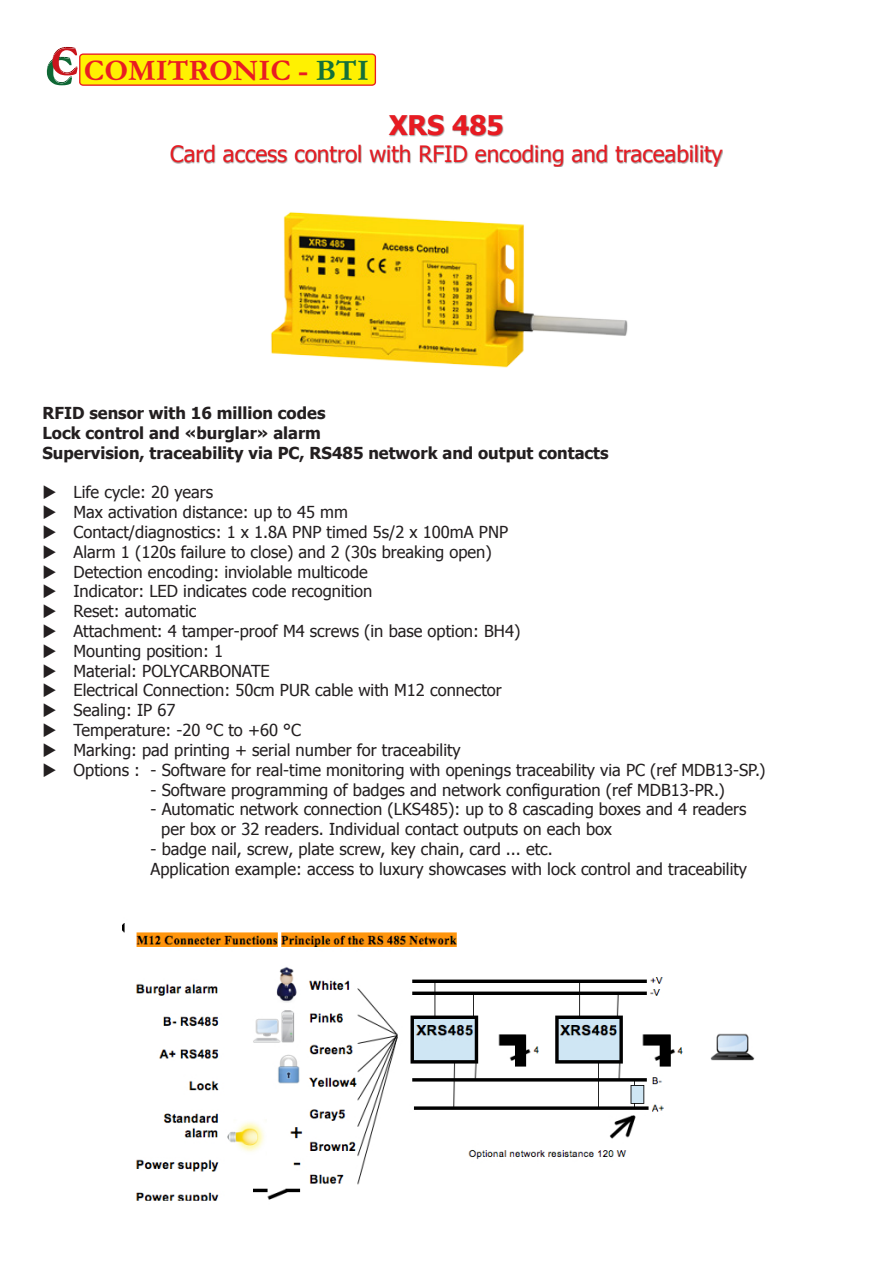
<style>
.page{position:relative;width:893px;height:1263px;background:#fff}
.page>*{position:absolute;margin:0;border:0;box-sizing:border-box;transform-origin:0 0}
.t1{font:700 30.15px "Garamond";color:#e91c22}
.t2{font:700 27px "Tahoma";color:#e71b22}
.t3{font:22.5px "Tahoma";color:#e71b22}
.t4{font:16.5px/19.8px "Tahoma";color:#231f20}
.t5{font:700 16.5px/19.8px "Tahoma";color:#231f20}
.s1{color:#157039}
</style>
<div class="page">
<div style="left:80px;top:54px;width:295px;height:31px;background:#fff101;border-radius:3px"></div>
<div style="left:79px;top:53px;width:297px;height:33px;border:1px solid #e91c22;border-radius:3px"></div>
<svg style="left:47px;top:47px;width:31px;height:38px"></svg>
<div style="left:171px;top:115px;width:552px;height:52px;background:#231f20;opacity:.5"></div>
<img style="left:271px;top:212px;width:357px;height:156px">
<img style="left:123px;top:923px;width:632px;height:278px">
<h1 class="t1" style="left:84px;top:52px;width:287px">COMITRONIC - <span class="s1">BTI</span></h1>
<h2 class="t2" style="left:389px;top:107px;width:116px">XRS 485</h2>
<h3 class="t3" style="left:170px;top:139px;width:554px">Card access control with RFID encoding and traceability</h3>
<p class="t5" style="left:43px;top:402px;width:568px">RFID sensor with 16 million codes<br>Lock control and «burglar» alarm<br>Supervision, traceability via PC, RS485 network and output contacts</p>
<p class="t4" style="left:43px;top:482px;width:172px">◆ Life cycle: 20 years</p>
<p class="t4" style="left:43px;top:502px;width:307px">◆ Max activation distance: up to 45 mm</p>
<p class="t4" style="left:43px;top:521px;width:467px">◆ Contact/diagnostics: 1 x 1.8A PNP timed 5s/2 x 100mA PNP</p>
<p class="t4" style="left:43px;top:541px;width:451px">◆ Alarm 1 (120s failure to close) and 2 (30s breaking open)</p>
<p class="t4" style="left:43px;top:561px;width:327px">◆ Detection encoding: inviolable multicode</p>
<p class="t4" style="left:43px;top:581px;width:331px">◆ Indicator: LED indicates code recognition</p>
<p class="t4" style="left:43px;top:601px;width:155px">◆ Reset: automatic</p>
<p class="t4" style="left:43px;top:620px;width:479px">◆ Attachment: 4 tamper-proof M4 screws (in base option: BH4)</p>
<p class="t4" style="left:43px;top:640px;width:182px">◆ Mounting position: 1</p>
<p class="t4" style="left:43px;top:660px;width:229px">◆ Material: POLYCARBONATE</p>
<p class="t4" style="left:43px;top:680px;width:461px">◆ Electrical Connection: 50cm PUR cable with M12 connector</p>
<p class="t4" style="left:43px;top:700px;width:134px">◆ Sealing: IP 67</p>
<p class="t4" style="left:43px;top:719px;width:260px">◆ Temperature: -20 °C to +60 °C</p>
<p class="t4" style="left:43px;top:739px;width:420px">◆ Marking: pad printing + serial number for traceability</p>
<p class="t4" style="left:43px;top:759px;width:724px">◆ Options : - Software for real-time monitoring with openings traceability via PC (ref MDB13-SP.)</p>
<p class="t4" style="left:151px;top:779px;width:576px">- Software programming of badges and network configuration (ref MDB13-PR.)</p>
<p class="t4" style="left:161px;top:799px;width:587px;text-indent:-11px">- Automatic network connection (LKS485): up to 8 cascading boxes and 4 readers per box or 32 readers. Individual contact outputs on each box</p>
<p class="t4" style="left:151px;top:838px;width:598px">- badge nail, screw, plate screw, key chain, card ... etc.<br>Application example: access to luxury showcases with lock control and traceability</p>
</div>
